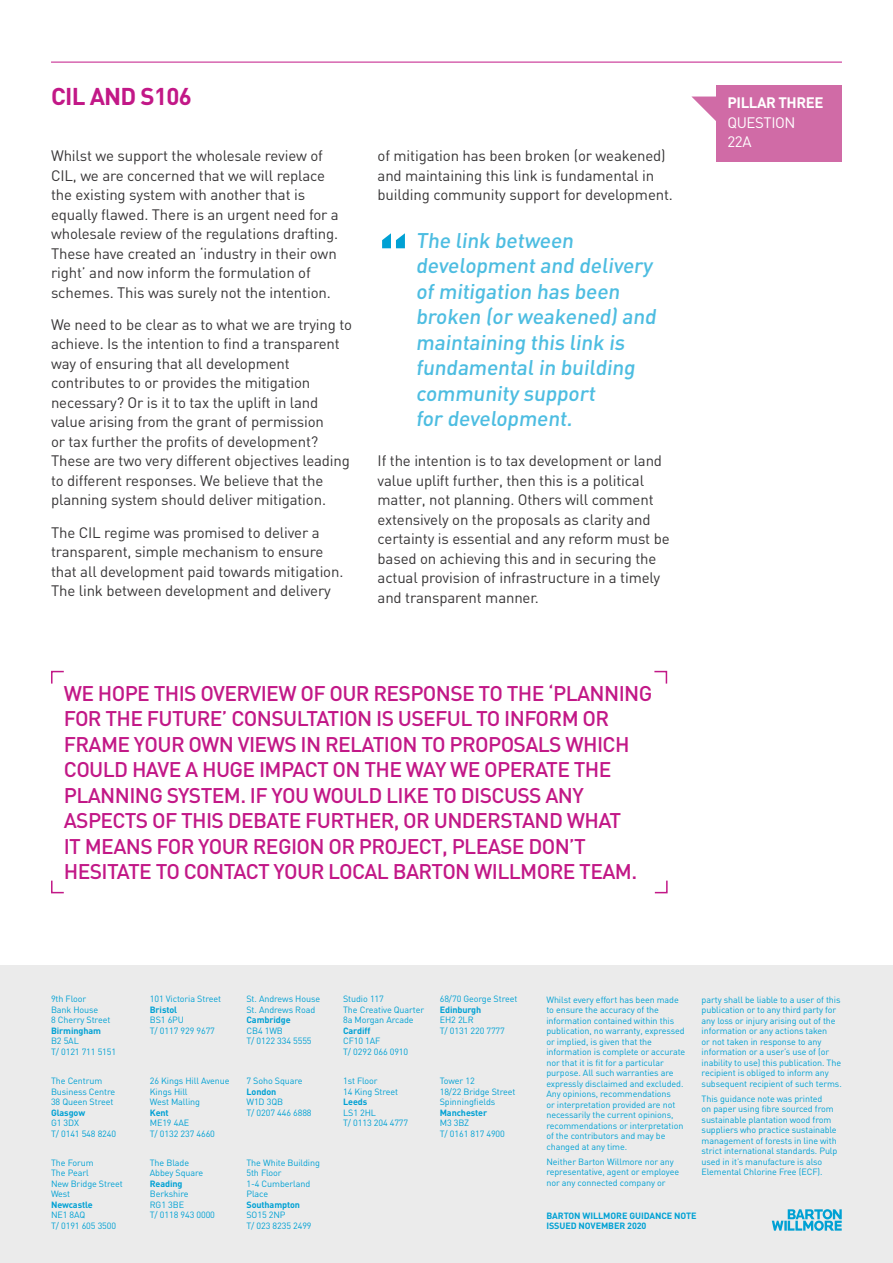
<style>
.page{position:relative;width:893px;height:1263px;background:#fff}
.page>*{position:absolute;margin:0;border:0;box-sizing:border-box;transform-origin:0 0}
.Quote_marks_1{font:700 66px "DIN";color:#00a1d4}
.GN_subs_1{font:700 24px "DIN";letter-spacing:-.03em;color:#c21887}
.GN_intro_para_1{font:500 21px/25.5px "DIN";letter-spacing:-.03em;color:#c21887}
.GN_quotes{font:500 21px/25.5px "DIN";color:#4dbde1}
.GN_text_1{font:15px/19.5px "DIN";letter-spacing:-.01em;color:#383637}
.GN_question_refs{font:700 15px/19.5px "DIN";letter-spacing:-.03em;color:#fff}
.GN_office_adds{font:9px/10.5px "DIN";letter-spacing:-.01em;color:#00a1d4}
.GN_office_adds-2{font:700 9px/10.5px "DIN";letter-spacing:-.01em;color:#00a1d4}
.s1{font-weight:400}
.s2{font-weight:700}
</style>
<div class="page">
<div style="left:0;top:965px;width:893px;height:298px;background:#ebebeb"></div>
<hr style="left:51px;top:62px;width:791px;height:1px;background:#c21887">
<svg style="left:772px;top:1209px;width:70px;height:22px"></svg>
<div style="left:717px;top:85px;width:125px;height:77px;background:#d06ba6"></div>
<svg style="left:692px;top:97px;width:25px;height:25px"></svg>
<svg style="left:51px;top:880px;width:13px;height:14px"></svg>
<svg style="left:51px;top:670px;width:13px;height:14px"></svg>
<svg style="left:654px;top:670px;width:14px;height:14px"></svg>
<svg style="left:654px;top:880px;width:14px;height:14px"></svg>
<p class="GN_subs_1" style="left:51px;top:81px;width:142px">CIL AND S106</p>
<p class="GN_text_1" style="left:51px;top:146px;width:289px">Whilst we support the wholesale review of CIL, we are concerned that we will replace the existing system with another that is equally flawed. There is an urgent need for a wholesale review of the regulations drafting.<br>These have created an ‘industry in their own right’ and now inform the formulation of schemes. This was surely not the intention.</p>
<p class="GN_text_1" style="left:51px;top:314px;width:303px">We need to be clear as to what we are trying to achieve. Is the intention to find a transparent way of ensuring that all development contributes to or provides the mitigation necessary? Or is it to tax the uplift in land value arising from the grant of permission<br>or tax further the profits of development?<br>These are two very different objectives leading to different responses. We believe that the planning system should deliver mitigation.</p>
<p class="GN_text_1" style="left:51px;top:522px;width:294px">The CIL regime was promised to deliver a transparent, simple mechanism to ensure that all development paid towards mitigation.<br>The link between development and delivery</p>
<p class="GN_text_1" style="left:378px;top:146px;width:297px">of mitigation has been broken (or weakened) and maintaining this link is fundamental in building community support for development.</p>
<p class="Quote_marks_1" style="left:378px;top:220px;width:33px">“</p>
<p class="GN_quotes" style="left:416px;top:227px;width:245px">The link between development and delivery of mitigation has been broken (or weakened) and maintaining this link is fundamental in building community support<br>for development.</p>
<p class="GN_text_1" style="left:378px;top:451px;width:294px">If the intention is to tax development or land value uplift further, then this is a political matter, not planning. Others will comment extensively on the proposals as clarity and certainty is essential and any reform must be based on achieving this and in securing the actual provision of infrastructure in a timely and transparent manner.</p>
<p class="GN_intro_para_1" style="left:64px;top:680px;width:590px">WE HOPE THIS OVERVIEW OF OUR RESPONSE TO THE ‘PLANNING FOR THE FUTURE’ CONSULTATION IS USEFUL TO INFORM OR FRAME YOUR OWN VIEWS IN RELATION TO PROPOSALS WHICH COULD HAVE A HUGE IMPACT ON THE WAY WE OPERATE THE PLANNING SYSTEM. IF YOU WOULD LIKE TO DISCUSS ANY ASPECTS OF THIS DEBATE FURTHER, OR UNDERSTAND WHAT<br>IT MEANS FOR YOUR REGION OR PROJECT, PLEASE DON’T HESITATE TO CONTACT YOUR LOCAL BARTON WILLMORE TEAM.</p>
<p class="GN_question_refs" style="left:728px;top:92px;width:97px">PILLAR THREE<br><span class="s1">QUESTION<br>22A</span></p>
<p class="GN_office_adds" style="left:51px;top:994px;width:67px">9th Floor<br>Bank House<br>8 Cherry Street<br><span class="s2">Birmingham<br></span>B2 5AL<br>T/ 0121 711 5151</p>
<p class="GN_office_adds" style="left:51px;top:1075px;width:67px">The Centrum<br>Business Centre<br>38 Queen Street<br><span class="s2">Glasgow<br></span>G1 3DX<br>T/ 0141 548 8240</p>
<p class="GN_office_adds" style="left:51px;top:1157px;width:73px">The Forum<br>The Pearl<br>New Bridge Street<br>West<br><span class="s2">Newcastle<br></span>NE1 8AQ<br>T/ 0191 605 3500</p>
<p class="GN_office_adds" style="left:150px;top:994px;width:73px">101 Victoria Street<br><span class="s2">Bristol<br></span>BS1 6PU<br>T/ 0117 929 9677</p>
<p class="GN_office_adds" style="left:440px;top:994px;width:79px">68/70 George Street<br><span class="s2">Edinburgh<br></span>EH2 2LR<br>T/ 0131 220 7777</p>
<p class="GN_office_adds" style="left:246px;top:994px;width:75px">St. Andrews House<br>St. Andrews Road<br><span class="s2">Cambridge<br></span>CB4 1WB<br>T/ 0122 334 5555</p>
<p class="GN_office_adds" style="left:246px;top:1075px;width:67px">7 Soho Square<br><span class="s2">London<br></span>W1D 3QB<br>T/ 0207 446 6888</p>
<p class="GN_office_adds" style="left:343px;top:994px;width:83px">Studio 117<br>The Creative Quarter<br>8a Morgan Arcade<br><span class="s2">Cardiff<br></span>CF10 1AF<br>T/ 0292 066 0910</p>
<p class="GN_office_adds" style="left:343px;top:1075px;width:67px">1st Floor<br>14 King Street<br><span class="s2">Leeds<br></span>LS1 2HL<br>T/ 0113 204 4777</p>
<p class="GN_office_adds" style="left:150px;top:1075px;width:81px">26 Kings Hill Avenue<br>Kings Hill<br>West Malling<br><span class="s2">Kent<br></span>ME19 4AE<br>T/ 0132 237 4660</p>
<p class="GN_office_adds" style="left:440px;top:1075px;width:77px">Tower 12<br>18/22 Bridge Street<br>Spinningfields<br><span class="s2">Manchester<br></span>M3 3BZ<br>T/ 0161 817 4900</p>
<p class="GN_office_adds" style="left:150px;top:1157px;width:67px">The Blade<br>Abbey Square<br><span class="s2">Reading<br></span>Berkshire<br>RG1 3BE<br>T/ 0118 943 0000</p>
<p class="GN_office_adds" style="left:246px;top:1157px;width:75px">The White Building<br>5th Floor<br>1-4 Cumberland<br>Place<br><span class="s2">Southampton<br></span>SO15 2NP<br>T/ 023 8235 2499</p>
<p class="GN_office_adds" style="left:546px;top:994px;width:140px">Whilst every effort has been made to ensure the accuracy of the information contained within this publication, no warranty, expressed or implied, is given that the information is complete or accurate nor that it is fit for a particular purpose. All such warranties are expressly disclaimed and excluded.<br>Any opinions, recommendations<br>or interpretation provided are not necessarily the current opinions, recommendations or interpretation of the contributors and may be changed at any time.</p>
<p class="GN_office_adds" style="left:546px;top:1156px;width:134px">Neither Barton Willmore nor any representative, agent or employee nor any connected company or</p>
<p class="GN_office_adds-2" style="left:546px;top:1210px;width:152px">BARTON WILLMORE GUIDANCE NOTE<br>ISSUED NOVEMBER 2020</p>
<p class="GN_office_adds" style="left:702px;top:994px;width:142px">party shall be liable to a user of this publication or to any third party for any loss or injury arising out of the information or any actions taken<br>or not taken in response to any information or a user’s use of (or inability to use) this publication. The recipient is obliged to inform any subsequent recipient of such terms.</p>
<p class="GN_office_adds" style="left:702px;top:1093px;width:137px">This guidance note was printed<br>on paper using fibre sourced from sustainable plantation wood from suppliers who practice sustainable management of forests in line with strict international standards. Pulp used in it’s manufacture is also Elemental Chlorine Free (ECF).</p>
</div>
